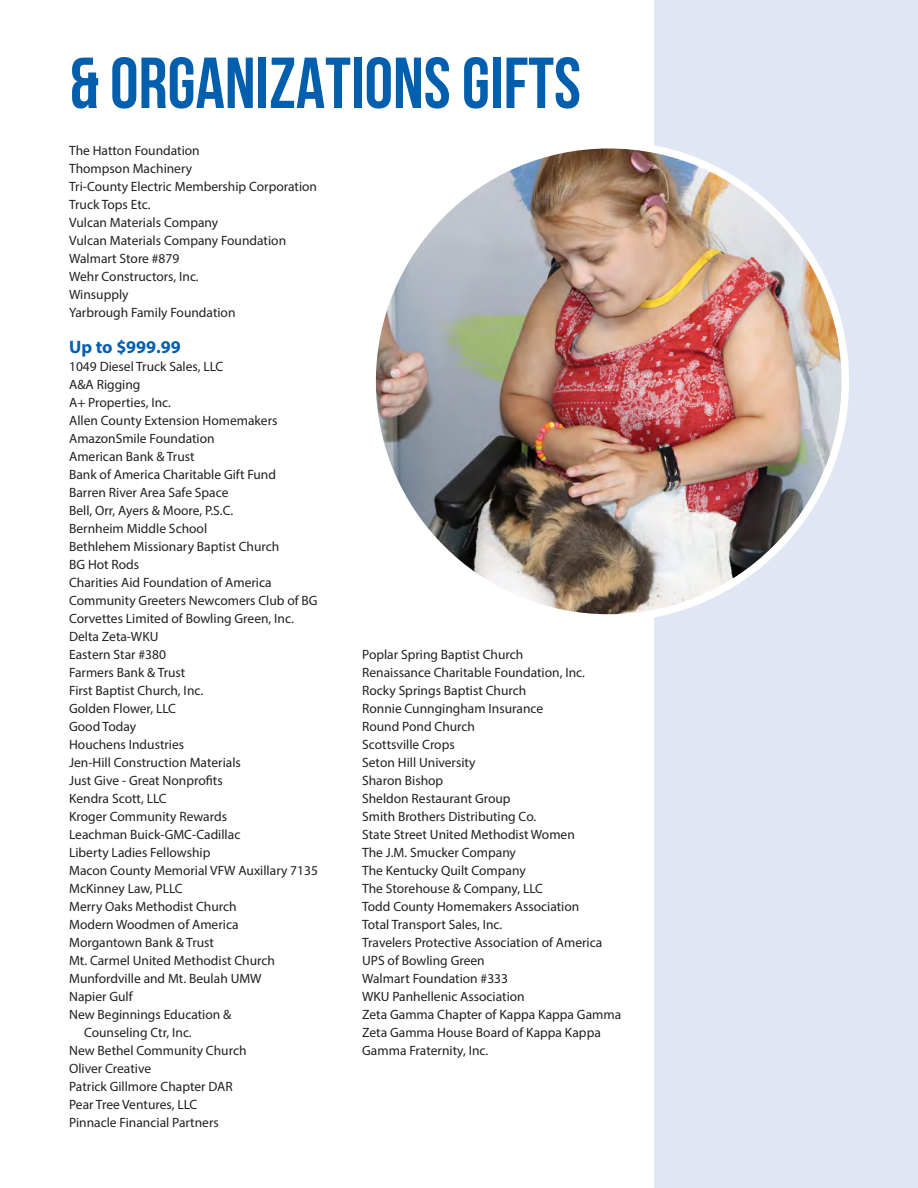
<style>
.page{position:relative;width:918px;height:1188px;background:#fff}
.page>*{position:absolute;margin:0;border:0;box-sizing:border-box;transform-origin:0 0}
.t1{font:700 72px "Bebas Neue";color:#015fae}
.Body{font:700 18px "Myriad Pro";color:#015fae}
.Body-2{font:13.5px/18.1px "Myriad Pro";color:#231f20}
</style>
<div class="page">
<div style="left:654px;top:0;width:264px;height:1188px;background:#e0e6f3"></div>
<img style="left:372px;top:145px;width:473px;height:473px;border-radius:237px">
<p class="t1" style="left:69px;top:44px;width:513px">&amp; ORGANIZATIONS GIFTS</p>
<p class="Body-2" style="left:69px;top:141px;width:132px">The Hatton Foundation</p>
<p class="Body-2" style="left:69px;top:159px;width:125px">Thompson Machinery</p>
<p class="Body-2" style="left:69px;top:177px;width:250px">Tri-County Electric Membership Corporation</p>
<p class="Body-2" style="left:69px;top:195px;width:83px">Truck Tops Etc.</p>
<p class="Body-2" style="left:69px;top:213px;width:151px">Vulcan Materials Company</p>
<p class="Body-2" style="left:69px;top:231px;width:219px">Vulcan Materials Company Foundation</p>
<p class="Body-2" style="left:69px;top:249px;width:112px">Walmart Store #879</p>
<p class="Body-2" style="left:69px;top:267px;width:131px">Wehr Constructors, Inc.</p>
<p class="Body-2" style="left:69px;top:285px;width:61px">Winsupply</p>
<p class="Body-2" style="left:69px;top:303px;width:168px">Yarbrough Family Foundation</p>
<p class="Body" style="left:69px;top:335px;width:113px">Up to $999.99</p>
<p class="Body-2" style="left:69px;top:357px;width:156px">1049 Diesel Truck Sales, LLC</p>
<p class="Body-2" style="left:69px;top:375px;width:73px">A&amp;A Rigging</p>
<p class="Body-2" style="left:69px;top:393px;width:103px">A+ Properties, Inc.</p>
<p class="Body-2" style="left:69px;top:411px;width:210px">Allen County Extension Homemakers</p>
<p class="Body-2" style="left:69px;top:429px;width:147px">AmazonSmile Foundation</p>
<p class="Body-2" style="left:69px;top:447px;width:127px">American Bank &amp; Trust</p>
<p class="Body-2" style="left:69px;top:465px;width:208px">Bank of America Charitable Gift Fund</p>
<p class="Body-2" style="left:69px;top:483px;width:161px">Barren River Area Safe Space</p>
<p class="Body-2" style="left:69px;top:501px;width:166px">Bell, Orr, Ayers &amp; Moore, P.S.C.</p>
<p class="Body-2" style="left:69px;top:519px;width:140px">Bernheim Middle School</p>
<p class="Body-2" style="left:69px;top:537px;width:212px">Bethlehem Missionary Baptist Church</p>
<p class="Body-2" style="left:69px;top:555px;width:72px">BG Hot Rods</p>
<p class="Body-2" style="left:69px;top:573px;width:204px">Charities Aid Foundation of America</p>
<p class="Body-2" style="left:69px;top:591px;width:250px">Community Greeters Newcomers Club of BG</p>
<p class="Body-2" style="left:69px;top:609px;width:226px">Corvettes Limited of Bowling Green, Inc.</p>
<p class="Body-2" style="left:69px;top:627px;width:91px">Delta Zeta-WKU</p>
<p class="Body-2" style="left:69px;top:645px;width:98px">Eastern Star #380</p>
<p class="Body-2" style="left:69px;top:663px;width:118px">Farmers Bank &amp; Trust</p>
<p class="Body-2" style="left:69px;top:681px;width:136px">First Baptist Church, Inc.</p>
<p class="Body-2" style="left:69px;top:699px;width:108px">Golden Flower, LLC</p>
<p class="Body-2" style="left:69px;top:717px;width:69px">Good Today</p>
<p class="Body-2" style="left:69px;top:735px;width:117px">Houchens Industries</p>
<p class="Body-2" style="left:69px;top:753px;width:173px">Jen-Hill Construction Materials</p>
<p class="Body-2" style="left:69px;top:771px;width:155px">Just Give - Great Nonprofits</p>
<p class="Body-2" style="left:69px;top:789px;width:99px">Kendra Scott, LLC</p>
<p class="Body-2" style="left:69px;top:807px;width:159px">Kroger Community Rewards</p>
<p class="Body-2" style="left:69px;top:825px;width:173px">Leachman Buick-GMC-Cadillac</p>
<p class="Body-2" style="left:69px;top:843px;width:143px">Liberty Ladies Fellowship</p>
<p class="Body-2" style="left:69px;top:861px;width:250px">Macon County Memorial VFW Auxillary 7135</p>
<p class="Body-2" style="left:69px;top:879px;width:115px">McKinney Law, PLLC</p>
<p class="Body-2" style="left:69px;top:897px;width:169px">Merry Oaks Methodist Church</p>
<p class="Body-2" style="left:69px;top:915px;width:171px">Modern Woodmen of America</p>
<p class="Body-2" style="left:69px;top:933px;width:146px">Morgantown Bank &amp; Trust</p>
<p class="Body-2" style="left:69px;top:951px;width:207px">Mt. Carmel United Methodist Church</p>
<p class="Body-2" style="left:69px;top:969px;width:194px">Munfordville and Mt. Beulah UMW</p>
<p class="Body-2" style="left:69px;top:987px;width:65px">Napier Gulf</p>
<p class="Body-2" style="left:84px;top:1005px;width:149px;text-indent:-15px">New Beginnings Education &amp;<br>Counseling Ctr, Inc.</p>
<p class="Body-2" style="left:69px;top:1041px;width:179px">New Bethel Community Church</p>
<p class="Body-2" style="left:69px;top:1059px;width:84px">Oliver Creative</p>
<p class="Body-2" style="left:69px;top:1077px;width:165px">Patrick Gillmore Chapter DAR</p>
<p class="Body-2" style="left:69px;top:1095px;width:130px">Pear Tree Ventures, LLC</p>
<p class="Body-2" style="left:69px;top:1113px;width:151px">Pinnacle Financial Partners</p>
<p class="Body-2" style="left:362px;top:645px;width:163px">Poplar Spring Baptist Church</p>
<p class="Body-2" style="left:362px;top:663px;width:224px">Renaissance Charitable Foundation, Inc.</p>
<p class="Body-2" style="left:362px;top:681px;width:166px">Rocky Springs Baptist Church</p>
<p class="Body-2" style="left:362px;top:699px;width:183px">Ronnie Cunngingham Insurance</p>
<p class="Body-2" style="left:362px;top:717px;width:114px">Round Pond Church</p>
<p class="Body-2" style="left:362px;top:735px;width:94px">Scottsville Crops</p>
<p class="Body-2" style="left:362px;top:753px;width:115px">Seton Hill University</p>
<p class="Body-2" style="left:362px;top:771px;width:83px">Sharon Bishop</p>
<p class="Body-2" style="left:362px;top:789px;width:150px">Sheldon Restaurant Group</p>
<p class="Body-2" style="left:362px;top:807px;width:176px">Smith Brothers Distributing Co.</p>
<p class="Body-2" style="left:362px;top:825px;width:214px">State Street United Methodist Women</p>
<p class="Body-2" style="left:362px;top:843px;width:155px">The J.M. Smucker Company</p>
<p class="Body-2" style="left:362px;top:861px;width:165px">The Kentucky Quilt Company</p>
<p class="Body-2" style="left:362px;top:879px;width:182px">The Storehouse &amp; Company, LLC</p>
<p class="Body-2" style="left:362px;top:897px;width:219px">Todd County Homemakers Association</p>
<p class="Body-2" style="left:362px;top:915px;width:142px">Total Transport Sales, Inc.</p>
<p class="Body-2" style="left:362px;top:933px;width:242px">Travelers Protective Association of America</p>
<p class="Body-2" style="left:362px;top:951px;width:124px">UPS of Bowling Green</p>
<p class="Body-2" style="left:362px;top:969px;width:147px">Walmart Foundation #333</p>
<p class="Body-2" style="left:362px;top:987px;width:164px">WKU Panhellenic Association</p>
<p class="Body-2" style="left:362px;top:1005px;width:261px">Zeta Gamma Chapter of Kappa Kappa Gamma</p>
<p class="Body-2" style="left:362px;top:1023px;width:240px">Zeta Gamma House Board of Kappa Kappa<br>Gamma Fraternity, Inc.</p>
</div>
